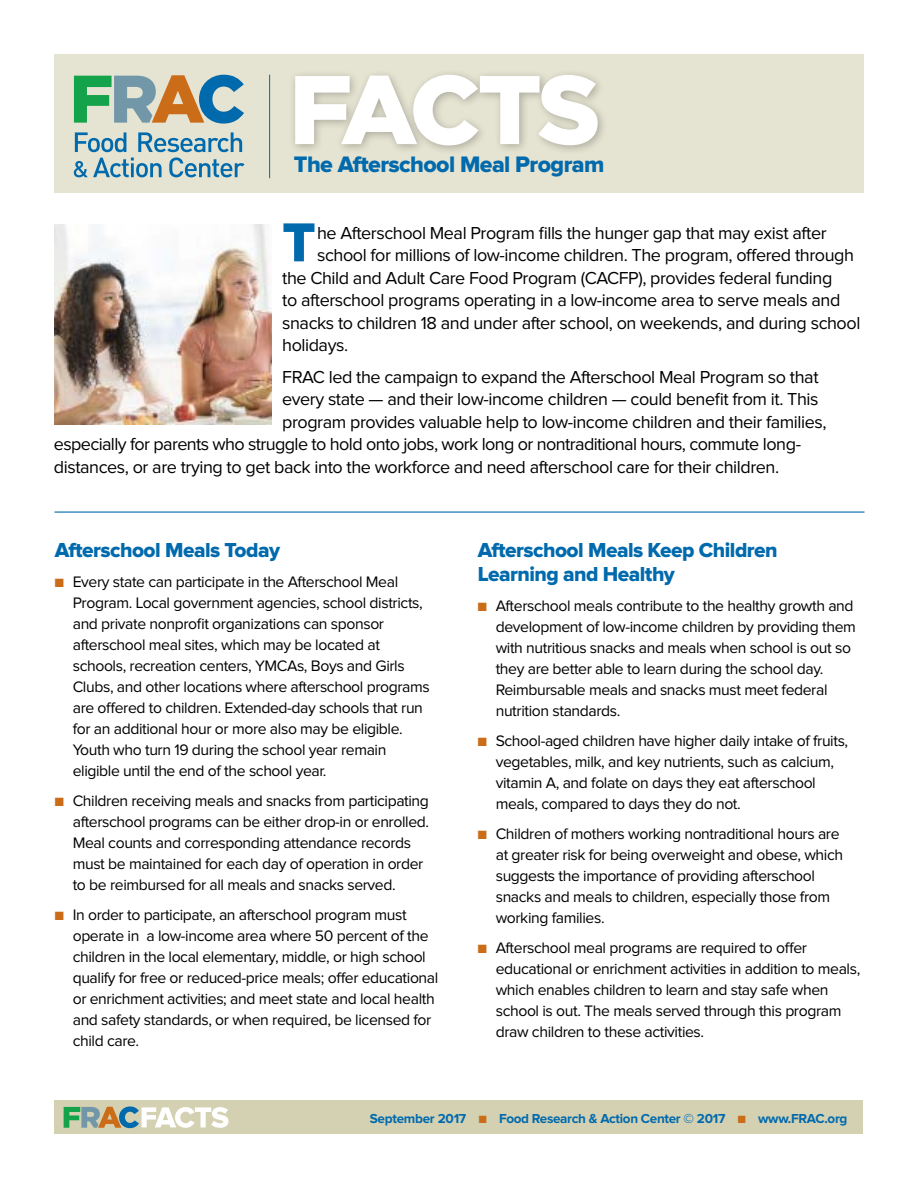
<style>
.page{position:relative;width:918px;height:1188px;background:#fff}
.page>*{position:absolute;margin:0;border:0;box-sizing:border-box;transform-origin:0 0}
.t1{font:56.85px "Proxima Nova Extrabld";color:#006aad}
.t2{font:23.25px "Proxima Nova Extrabld";letter-spacing:-.025em;color:#006aad}
.t3{font:21px/24px "Proxima Nova Extrabld";letter-spacing:-.025em;color:#006aad}
.t4{font:18px "Proxima Nova";letter-spacing:-.025em;color:#000}
.t5{font:15.75px/21px "Proxima Nova";letter-spacing:-.025em;color:#000}
.t6{font:700 13.5px "Proxima Nova";letter-spacing:-.025em;color:#006aad}
.s1{color:#ca6c18}
</style>
<div class="page">
<div style="left:55px;top:1101px;width:808px;height:33px;background:#d4d1b3"></div>
<svg style="left:64px;top:1106px;width:165px;height:22px"></svg>
<div style="left:54px;top:54px;width:810px;height:139px;background:#e5e3d1"></div>
<svg style="left:74px;top:75px;width:170px;height:49px"></svg>
<svg style="left:74px;top:132px;width:171px;height:45px"></svg>
<hr style="left:269px;top:75px;width:1px;height:103px;background:#006aad">
<div style="left:289px;top:68px;width:320px;height:88px;background:#000;opacity:.25"></div>
<svg style="left:295px;top:75px;width:303px;height:70px"></svg>
<hr style="left:54px;top:512px;width:810px;height:1px;background:#006aad">
<img style="left:55px;top:225px;width:216px;height:199px">
<h2 class="t2" style="left:294px;top:154px;width:312px">The Afterschool Meal Program</h2>
<h1 class="t1" style="left:282px;top:216px;width:35px">T</h1>
<p class="t4" style="left:317px;top:225px;width:511px">he Afterschool Meal Program fills the hunger gap that may exist after</p>
<p class="t4" style="left:317px;top:247px;width:538px">school for millions of low-income children. The program, offered through</p>
<p class="t4" style="left:282px;top:270px;width:552px">the Child and Adult Care Food Program (CACFP), provides federal funding</p>
<p class="t4" style="left:282px;top:292px;width:560px">to afterschool programs operating in a low-income area to serve meals and</p>
<p class="t4" style="left:282px;top:315px;width:580px">snacks to children 18 and under after school, on weekends, and during school</p>
<p class="t4" style="left:282px;top:337px;width:67px">holidays.</p>
<p class="t4" style="left:282px;top:369px;width:538px">FRAC led the campaign to expand the Afterschool Meal Program so that</p>
<p class="t4" style="left:282px;top:391px;width:538px">every state — and their low-income children — could benefit from it. This</p>
<p class="t4" style="left:282px;top:414px;width:546px">program provides valuable help to low-income children and their families,</p>
<p class="t4" style="left:54px;top:436px;width:749px">especially for parents who struggle to hold onto jobs, work long or nontraditional hours, commute long-</p>
<p class="t4" style="left:54px;top:459px;width:727px">distances, or are trying to get back into the workforce and need afterschool care for their children.</p>
<h3 class="t3" style="left:55px;top:539px;width:227px">Afterschool Meals Today</h3>
<p class="t5" style="left:73px;top:572px;width:359px;text-indent:-18px"><span class="s1">■</span> Every state can participate in the Afterschool Meal Program. Local government agencies, school districts, and private nonprofit organizations can sponsor afterschool meal sites, which may be located at schools, recreation centers, YMCAs, Boys and Girls Clubs, and other locations where afterschool programs are offered to children. Extended-day schools that run for an additional hour or more also may be eligible.<br>Youth who turn 19 during the school year remain eligible until the end of the school year.</p>
<p class="t5" style="left:73px;top:791px;width:358px;text-indent:-18px"><span class="s1">■</span> Children receiving meals and snacks from participating afterschool programs can be either drop-in or enrolled.<br>Meal counts and corresponding attendance records must be maintained for each day of operation in order to be reimbursed for all meals and snacks served.</p>
<p class="t5" style="left:73px;top:905px;width:367px;text-indent:-18px"><span class="s1">■</span> In order to participate, an afterschool program must operate in a low-income area where 50 percent of the children in the local elementary, middle, or high school qualify for free or reduced-price meals; offer educational or enrichment activities; and meet state and local health and safety standards, or when required, be licensed for child care.</p>
<h3 class="t3" style="left:478px;top:539px;width:301px">Afterschool Meals Keep Children<br>Learning and Healthy</h3>
<p class="t5" style="left:496px;top:596px;width:362px;text-indent:-18px"><span class="s1">■</span> Afterschool meals contribute to the healthy growth and development of low-income children by providing them with nutritious snacks and meals when school is out so they are better able to learn during the school day.<br>Reimbursable meals and snacks must meet federal nutrition standards.</p>
<p class="t5" style="left:496px;top:731px;width:354px;text-indent:-18px"><span class="s1">■</span> School-aged children have higher daily intake of fruits, vegetables, milk, and key nutrients, such as calcium, vitamin A, and folate on days they eat afterschool meals, compared to days they do not.</p>
<p class="t5" style="left:496px;top:824px;width:349px;text-indent:-18px"><span class="s1">■</span> Children of mothers working nontraditional hours are at greater risk for being overweight and obese, which suggests the importance of providing afterschool snacks and meals to children, especially those from working families.</p>
<p class="t5" style="left:496px;top:938px;width:366px;text-indent:-18px"><span class="s1">■</span> Afterschool meal programs are required to offer educational or enrichment activities in addition to meals, which enables children to learn and stay safe when school is out. The meals served through this program draw children to these activities.</p>
<p class="t6" style="left:370px;top:1112px;width:479px">September 2017 <span class="s1">■</span> Food Research &amp; Action Center © 2017 <span class="s1">■</span> www.FRAC.org</p>
</div>
